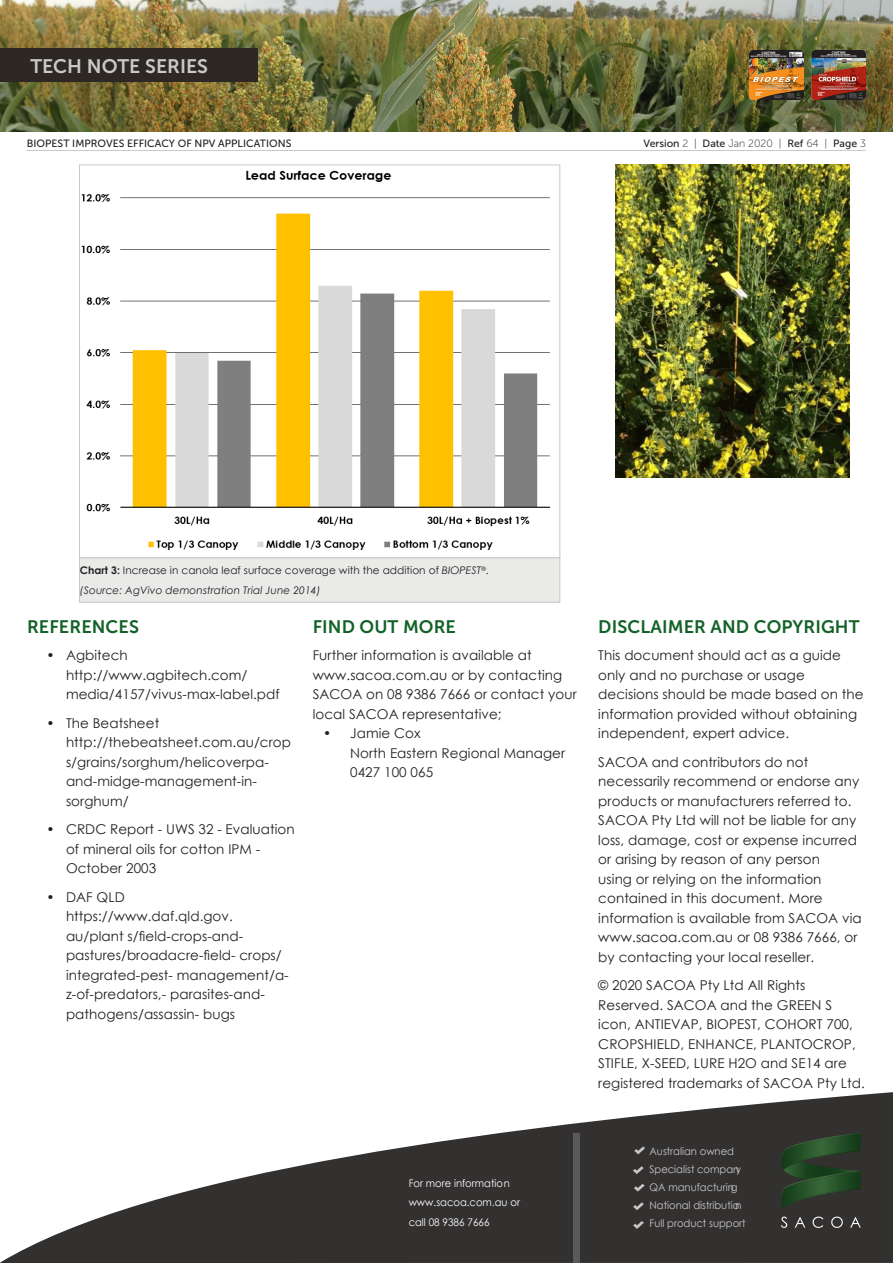
<style>
.page{position:relative;width:893px;height:1263px;background:#fff}
.page>*{position:absolute;margin:0;border:0;box-sizing:border-box;transform-origin:0 0}
.t1{font:19.5px "Museo Sans 700";color:#c9c9c7}
.Tech_Note_Section_He{font:18px "Museo Sans 700";letter-spacing:.005em;color:#126228}
.Tech_Note_Paragraph{font:18px "Museo Sans 700";letter-spacing:.005em;color:#126228}
.Tech_Note_Paragraph-2{font:13.5px/19.5px "Century Gothic";letter-spacing:.005em;color:#231f20}
.Tech_Note_Section_He-2{font:13.5px/19.5px "Century Gothic";letter-spacing:.005em;color:#231f20}
.t2{font:10.5px/18px "Century Gothic";color:#c9c9c9;scale:.95 1}
.t3{font:10.5px "Museo Sans 500";color:#231f20}
.t4{font:10.5px "Century Gothic";letter-spacing:.005em;color:#231f20}
.t5{font:10.5px/19.5px "Century Gothic";color:#fff;scale:.95 1}
.t6{font:italic 10.5px "Century Gothic";letter-spacing:.005em;color:#231f20}
.s1{font-family:"Museo Sans 100"}
.s2{font-weight:700}
.s3{font-style:italic}
</style>
<div class="page">
<svg style="left:0;top:1092px;width:893px;height:171px;fill:#333030"></svg>
<svg style="left:781px;top:1216px;width:6px;height:12px"></svg>
<svg style="left:795px;top:1217px;width:10px;height:10px"></svg>
<svg style="left:813px;top:1216px;width:10px;height:12px"></svg>
<svg style="left:831px;top:1216px;width:12px;height:12px"></svg>
<svg style="left:850px;top:1217px;width:11px;height:10px"></svg>
<img style="left:779px;top:1133px;width:81px;height:75px">
<img style="left:781px;top:1134px;width:78px;height:34px">
<svg style="left:782px;top:1135px;width:78px;height:73px;background:#2a412a"></svg>
<img style="left:785px;top:1171px;width:75px;height:16px">
<img style="left:781px;top:1172px;width:78px;height:34px">
<svg style="left:634px;top:1146px;width:11px;height:8px"></svg>
<svg style="left:634px;top:1184px;width:11px;height:7px"></svg>
<svg style="left:633px;top:1202px;width:11px;height:8px"></svg>
<svg style="left:633px;top:1221px;width:11px;height:8px"></svg>
<svg style="left:633px;top:1166px;width:11px;height:8px"></svg>
<div style="left:574px;top:1134px;width:6px;height:129px;background:#59595c"></div>
<img style="left:0;top:0;width:893px;height:132px">
<div style="left:0;top:48px;width:258px;height:34px;background:#2d2824"></div>
<img style="left:750px;top:51px;width:54px;height:49px">
<img style="left:812px;top:51px;width:54px;height:49px">
<img style="left:81px;top:170px;width:470px;height:380px">
<div style="left:80px;top:558px;width:480px;height:44px;background:#eaeae9"></div>
<div style="left:79px;top:557px;width:481px;height:46px;border:1px solid #c9c9c7"></div>
<img style="left:615px;top:165px;width:234px;height:313px">
<hr style="left:26px;top:150px;width:840px;height:1px;background:#c9c9c7">
<p class="t1" style="left:30px;top:55px;width:179px">TECH NOTE SERIES</p>
<p class="t3" style="left:27px;top:137px;width:266px">BIOPEST IMPROVES EFFICACY OF NPV APPLICATIONS</p>
<p class="t3" style="left:643px;top:137px;width:224px">Version <span class="s1">2 |</span> Date <span class="s1">Jan 2020 |</span> Ref <span class="s1">64 |</span> Page <span class="s1">3</span></p>
<p class="t4" style="left:80px;top:563px;width:410px"><span class="s2">Chart 3:</span> Increase in canola leaf surface coverage with the addition of <span class="s3">BIOPEST</span><sup>®</sup>.</p>
<p class="t6" style="left:80px;top:582px;width:242px">(Source: AgVivo demonstration Trial June 2014)</p>
<p class="Tech_Note_Paragraph" style="left:27px;top:617px;width:113px">REFERENCES</p>
<p class="Tech_Note_Paragraph-2" style="left:66px;top:645px;width:215px;text-indent:-20px">• Agbitech http://www.agbitech.com/ media/4157/vivus-max-label.pdf</p>
<p class="Tech_Note_Paragraph-2" style="left:66px;top:713px;width:227px;text-indent:-20px">• The Beatsheet http://thebeatsheet.com.au/crop s/grains/sorghum/helicoverpa&shy;and-midge-management-in&shy;sorghum/</p>
<p class="Tech_Note_Paragraph-2" style="left:66px;top:819px;width:230px;text-indent:-20px">• CRDC Report - UWS 32 - Evaluation of mineral oils for cotton IPM -<br>October 2003</p>
<p class="Tech_Note_Paragraph-2" style="left:66px;top:887px;width:224px;text-indent:-20px">• DAF QLD https://www.daf.qld.gov. au/plant s/field-crops-and&shy;pastures/broadacre-field- crops/ integrated-pest- management/a&shy;z-of-predators,- parasites-and&shy;pathogens/assassin- bugs</p>
<p class="Tech_Note_Paragraph" style="left:313px;top:617px;width:145px">FIND OUT MORE</p>
<p class="Tech_Note_Section_He-2" style="left:313px;top:645px;width:266px">Further information is available at www.sacoa.com.au or by contacting SACOA on 08 9386 7666 or contact your local SACOA representative;</p>
<p class="Tech_Note_Paragraph-2" style="left:350px;top:723px;width:216px;text-indent:-27px">• Jamie Cox<br>North Eastern Regional Manager<br>0427 100 065</p>
<p class="Tech_Note_Section_He" style="left:598px;top:617px;width:263px">DISCLAIMER AND COPYRIGHT</p>
<p class="Tech_Note_Paragraph-2" style="left:598px;top:645px;width:267px">This document should act as a guide only and no purchase or usage decisions should be made based on the information provided without obtaining independent, expert advice.</p>
<p class="Tech_Note_Paragraph-2" style="left:598px;top:752px;width:265px">SACOA and contributors do not necessarily recommend or endorse any products or manufacturers referred to.<br>SACOA Pty Ltd will not be liable for any loss, damage, cost or expense incurred or arising by reason of any person<br>using or relying on the information contained in this document. More information is available from SACOA via www.sacoa.com.au or 08 9386 7666, or by contacting your local reseller.</p>
<p class="Tech_Note_Paragraph-2" style="left:598px;top:975px;width:268px">© 2020 SACOA Pty Ltd All Rights Reserved. SACOA and the GREEN S icon, ANTIEVAP, BIOPEST, COHORT 700, CROPSHIELD, ENHANCE, PLANTOCROP, STIFLE, X-SEED, LURE H2O and SE14 are registered trademarks of SACOA Pty Ltd.</p>
<p class="t5" style="left:409px;top:1173px;width:119px">For more information www.sacoa.com.au or call 08 9386 7666</p>
<p class="t2" style="left:650px;top:1142px;width:103px">Australian owned<br>Specialist company<br>QA manufacturing<br>National distribution<br>Full product support</p>
</div>
